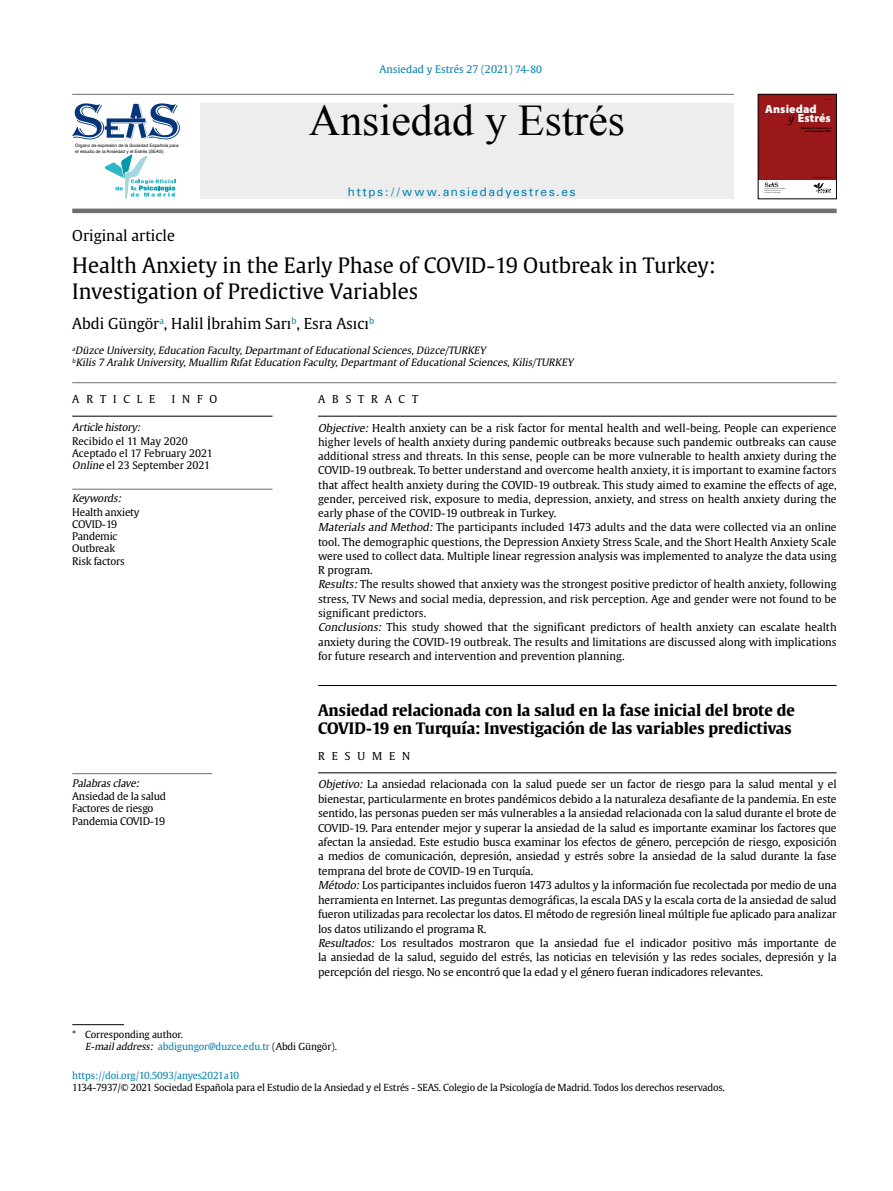
<style>
.page{position:relative;width:893px;height:1191px;background:#fff}
.page>*{position:absolute;margin:0;border:0;box-sizing:border-box;transform-origin:0 0}
.t1{font:43.8px "Times New Roman";color:#000}
.t2{font:21.15px/25.3px "Gulliver";color:#000}
.t3{font:700 15.75px/18px "Gulliver";color:#000}
.t4{font:15px "Gulliver";color:#000}
.t5{font:12.45px "Univers";letter-spacing:.12em;color:#0080ad}
.t6{font:900 11.7px "Myriad Pro";letter-spacing:.01em;color:#fff}
.t7{font:10.8px/14.2px "Gulliver";letter-spacing:-.01em;color:#000}
.t8{font:10.8px "Gulliver";letter-spacing:.64em;color:#000}
.t9{font:10.5px "Gulliver";color:#0080ad}
.t10{font:10.35px/12.3px "Gulliver";letter-spacing:-.02em;color:#000}
.t11{font:10.35px/12.3px "Gulliver";color:#000}
.t12{font:italic 10.35px "Gulliver";color:#000}
.t13{font:italic 10.05px/12px "Gulliver";color:#000}
.t14{font:9.75px/12.5px "Gulliver";letter-spacing:-.02em;color:#000}
.t15{font:9.75px "Gulliver";letter-spacing:-.01em;color:#0080ad}
.t16{font:4.5px/6px "Helvetica";color:#000}
.t17{font:700 2.4px/2.8px "Avant Garde";letter-spacing:.01em;color:#000;text-align:right}
.s1{font-size:10.05px}
.s2{font-family:"Palatino";font-weight:400;font-style:italic;color:#000}
.s3{font-style:italic}
.s4{color:#0080ad}
</style>
<div class="page">
<hr style="left:72px;top:382px;width:765px;height:1px;background:#706f6f">
<svg style="left:207px;top:316px;width:4px;height:13px"></svg>
<hr style="left:72px;top:94px;width:662px;height:1px;background:#706f6f">
<hr style="left:72px;top:209px;width:765px;height:4px;background:#706f6f">
<div style="left:200px;top:103px;width:534px;height:96px;background:#ededed"></div>
<svg style="left:105px;top:154px;width:70px;height:45px"></svg>
<svg style="left:72px;top:103px;width:108px;height:38px"></svg>
<div style="left:758px;top:94px;width:79px;height:85px;background:#9a181a"></div>
<svg style="left:813px;top:182px;width:18px;height:11px"></svg>
<svg style="left:765px;top:182px;width:13px;height:6px"></svg>
<div style="left:758px;top:94px;width:79px;height:105px;border:1px solid #000"></div>
<hr style="left:72px;top:416px;width:200px;height:1px;background:#000">
<hr style="left:72px;top:489px;width:200px;height:1px;background:#706f6f">
<hr style="left:318px;top:416px;width:519px;height:1px;background:#000">
<hr style="left:318px;top:685px;width:519px;height:1px;background:#000">
<hr style="left:318px;top:772px;width:519px;height:1px;background:#000">
<hr style="left:72px;top:773px;width:140px;height:1px;background:#706f6f">
<hr style="left:72px;top:1024px;width:52px;height:1px;background:#000">
<p class="t16" style="left:75px;top:142px;width:105px">Órgano de expresión de la Sociedad Española para el estudio de la Ansiedad y el Estrés (SEAS)</p>
<h3 class="t4" style="left:72px;top:226px;width:104px">Original article</h3>
<p class="t9" style="left:379px;top:63px;width:164px">Ansiedad y Estrés 27 (2021) <span class="s1">74-80</span></p>
<h1 class="t1" style="left:309px;top:91px;width:318px">Ansiedad y Estrés</h1>
<p class="t5" style="left:348px;top:184px;width:229px">https://www.ansiedadyestres.es</p>
<h2 class="t2" style="left:72px;top:253px;width:645px">Health Anxiety in the Early Phase of COVID-19 Outbreak in Turkey:<br>Investigation of Predictive Variables</h2>
<h3 class="t4" style="left:72px;top:315px;width:303px">Abdi Güngör<sup>a</sup>, Halil brahim Sarı<sup>b</sup>, Esra Asıcı<sup>b</sup></h3>
<p class="t13" style="left:72px;top:344px;width:505px"><sup>a</sup>Düzce University,Education Faculty,Departmantof EducationalSciences,Düzce/TURKEY<br><sup>b</sup>Kilis 7 Aralık University,Muallim RıfatEducation Faculty,Departmantof EducationalSciences,Kilis/TURKEY</p>
<p class="t6" style="left:765px;top:101px;width:53px">Ansiedad</p>
<p class="t17" style="left:801px;top:126px;width:32px">Volumen 27, Número x-x<br>Julio-Diciembre 2021</p>
<p class="t6" style="left:788px;top:110px;width:44px"><span class="s2">y</span> Estrés</p>
<p class="t8" style="left:72px;top:392px;width:85px">ARTICLE</p>
<p class="t7" style="left:172px;top:392px;width:47px">INFO</p>
<p class="t12" style="left:72px;top:421px;width:72px">Article history:</p>
<p class="t11" style="left:72px;top:434px;width:142px">Recibido el 11 May 2020<br>Aceptado el 17 February 2021<br><span class="s3">Online</span> el 23 September 2021</p>
<p class="t12" style="left:72px;top:492px;width:53px">Keywords:</p>
<p class="t10" style="left:72px;top:505px;width:69px">Health anxiety<br>COVID-19<br>Pandemic<br>Outbreak<br>Risk factors</p>
<p class="t12" style="left:72px;top:776px;width:71px">Palabrasclave:</p>
<p class="t10" style="left:72px;top:790px;width:95px">Ansiedad de la salud<br>Factores de riesgo<br>Pandemia COVID-19</p>
<p class="t8" style="left:318px;top:392px;width:102px">ABSTRACT</p>
<p class="t7" style="left:318px;top:420px;width:520px"><span class="s3">Objective:</span> Health anxiety can be a risk factor for mental health and well-being. People can experience higher levels of health anxiety during pandemic outbreaks because such pandemic outbreaks can cause additional stress and threats. In this sense, people can be more vulnerable to health anxiety during the COVID-19 outbreak. To better understand and overcome health anxiety, it is important to examine factors that affect health anxiety during the COVID-19 outbreak. This study aimed to examine the effects of age, gender, perceived risk, exposure to media, depression, anxiety, and stress on health anxiety during the early phase of the COVID-19 outbreak in Turkey.<br><span class="s3">Materials and Method:</span> The participants included 1473 adults and the data were collected via an online tool. The demographic questions, the Depression Anxiety Stress Scale, and the Short Health Anxiety Scale were used to collect data. Multiple linear regression analysis was implemented to analyze the data using R program.<br><span class="s3">Results:</span>The results showed that anxiety was the strongest positive predictor of health anxiety, following stress, TV News and social media, depression, and risk perception. Age and gender were not found to be significant predictors.<br><span class="s3">Conclusions:</span> This study showed that the significant predictors of health anxiety can escalate health anxiety during the COVID-19 outbreak. The results and limitations are discussed along with implications for future research and intervention and prevention planning.</p>
<h3 class="t3" style="left:318px;top:701px;width:479px">Ansiedad relacionada con la salud en la fase inicial del brote de<br>COVID-19 en Turquía: Investigación de las variables predictivas</h3>
<p class="t8" style="left:318px;top:749px;width:94px">RESUMEN</p>
<p class="t7" style="left:318px;top:777px;width:520px"><span class="s3">Objetivo:</span> La ansiedad relacionada con la salud puede ser un factor de riesgo para la salud mental y el bienestar, particularmente en brotes pandémicos debido a la naturaleza desafiante de la pandemia. En este sentido, las personas pueden ser más vulnerables a la ansiedad relacionada con la salud durante el brote de COVID-19. Para entender mejor y superar la ansiedad de la salud es importante examinar los factores que afectan la ansiedad. Este estudio busca examinar los efectos de género, percepción de riesgo, exposición a medios de comunicación, depresión, ansiedad y estrés sobre la ansiedad de la salud durante la fase temprana del brote de COVID-19 en Turquía.<br><span class="s3">Método:</span>Los participantes incluidos fueron 1473 adultos y la información fue recolectada por medio de una herramienta en Internet. Las preguntas demográficas, la escala DAS y la escala corta de la ansiedad de salud fueron utilizadas para recolectar los datos. El método de regresión lineal múltiple fue aplicado para analizar los datos utilizando el programa R.<br><span class="s3">Resultados:</span> Los resultados mostraron que la ansiedad fue el indicador positivo más importante de la ansiedad de la salud, seguido del estrés, las noticias en televisión y las redes sociales, depresión y la percepción del riesgo. No se encontró que la edad y el género fueran indicadores relevantes.</p>
<p class="t14" style="left:85px;top:1027px;width:254px;text-indent:-13px">* Corresponding author.<br><span class="s3">E-mailaddress:</span> <span class="s4">abdigungor@duzce.edu.tr</span> (Abdi Güngör).</p>
<p class="t15" style="left:72px;top:1069px;width:168px">https://doi.org/10.5093/anyes2021a10</p>
<p class="t14" style="left:72px;top:1081px;width:654px">1134-7937/© 2021 Sociedad Española para el Estudio de la Ansiedad y el Estrés - SEAS. Colegio de la Psicología de Madrid. Todos los derechos reservados.</p>
</div>
